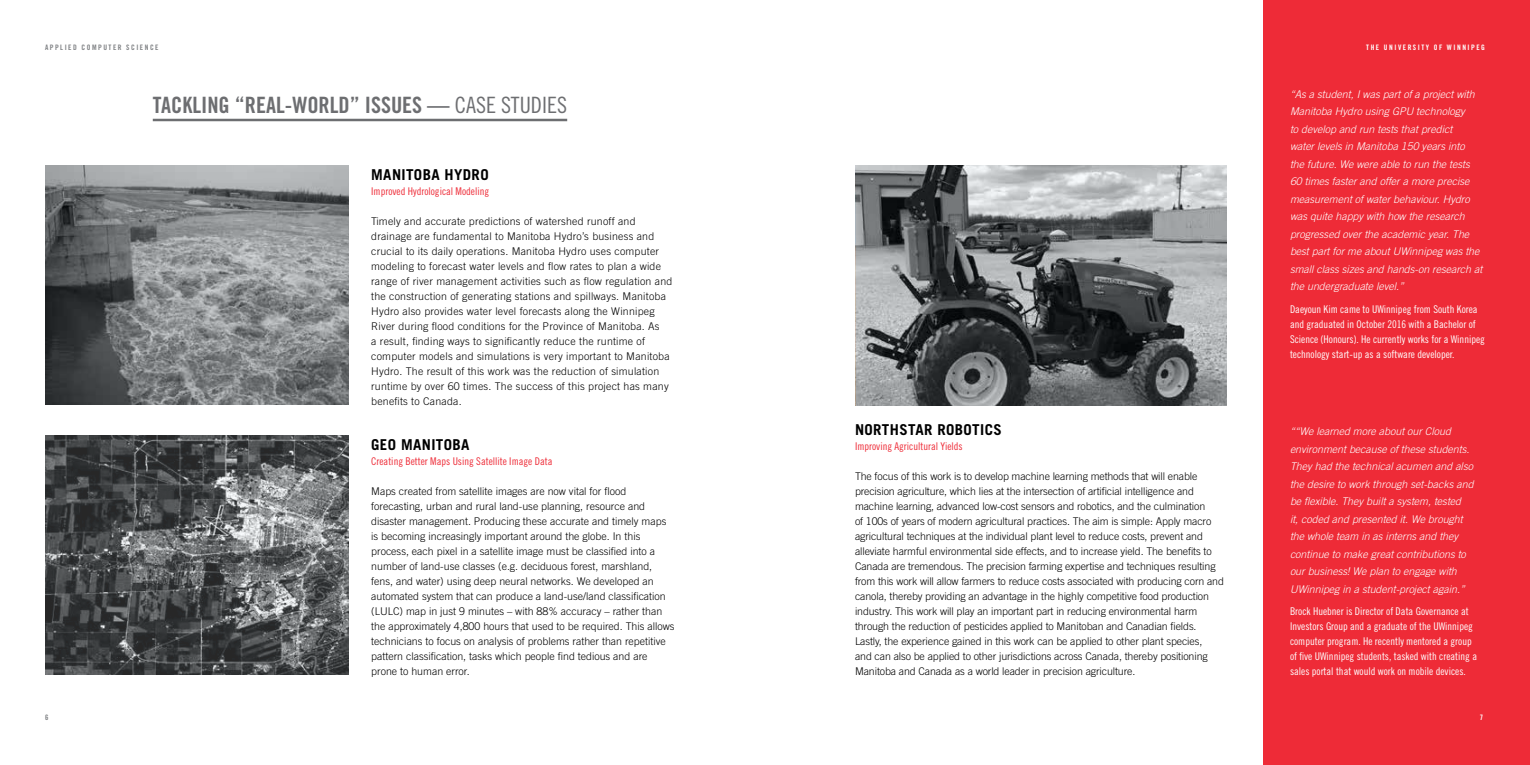
<style>
.page{position:relative;width:1530px;height:765px;background:#fff}
.page>*{position:absolute;margin:0;border:0;box-sizing:border-box;transform-origin:0 0}
.t1{font:22.5px "Trade Gothic LT Std Bd Cn 20";color:#6d6e71}
.t2{font:700 15px "Trade Gothic LT Std";letter-spacing:.025em;color:#000}
.t3{font:300 10.62px/15px "Trade Gothic LT Std";color:#000}
.t4{font:italic 300 10.62px/17.5px "Trade Gothic LT Std";color:#fff}
.t5{font:300 10.62px/15px "Trade Gothic LT Std";letter-spacing:.02em;color:#000}
.t6{font:10.62px/15px "Trade Gothic LT Std Cn 18";color:#fff}
.t7{font:10.62px "Trade Gothic LT Std Cn 18";color:#ee2b37}
.t8{font:7.5px "Trade Gothic LT Std Bd Cn 20";letter-spacing:.2em;color:#fff}
.t9{font:7.5px "Trade Gothic LT Std Bd Cn 20";letter-spacing:.2em;color:#808285}
.s1{font-family:"Trade Gothic LT Std Cn 18"}
</style>
<div class="page">
<img style="left:46px;top:435px;width:303px;height:240px">
<img style="left:46px;top:165px;width:303px;height:240px">
<div style="left:1264px;top:0;width:266px;height:765px;background:#ee2b37"></div>
<hr style="left:153px;top:119px;width:414px;height:2px;background:#6d6e71">
<img style="left:856px;top:165px;width:370px;height:241px">
<p class="t9" style="left:45px;top:43px;width:115px">APPLIED COMPUTER SCIENCE</p>
<p class="t8" style="left:1366px;top:43px;width:120px">THE UNIVERSITY OF WINNIPEG</p>
<p class="t9" style="left:45px;top:713px;width:5px">6</p>
<h1 class="t1" style="left:153px;top:91px;width:416px">TACKLING “REAL-WORLD” ISSUES — <span class="s1">CASE STUDIES</span></h1>
<p class="t4" style="left:1290px;top:85px;width:194px">“As a student, I was part of a project with Manitoba Hydro using GPU technology<br>to develop and run tests that predict<br>water levels in Manitoba 150 years into<br>the future. We were able to run the tests 60 times faster and offer a more precise measurement of water behaviour. Hydro was quite happy with how the research progressed over the academic year. The best part for me about UWinnipeg was the small class sizes and hands-on research at the undergraduate level.”</p>
<p class="t6" style="left:1290px;top:301px;width:197px">Daeyoun Kim came to UWinnipeg from South Korea and graduated in October 2016 with a Bachelor of Science (Honours). He currently works for a Winnipeg technology start-up as a software developer.</p>
<h2 class="t2" style="left:371px;top:165px;width:119px">MANITOBA HYDRO</h2>
<p class="t7" style="left:371px;top:185px;width:120px">Improved Hydrological Modeling</p>
<p class="t5" style="left:371px;top:214px;width:303px">Timely and accurate predictions of watershed runoff and drainage are fundamental to Manitoba Hydro’s business and crucial to its daily operations. Manitoba Hydro uses computer modeling to forecast water levels and flow rates to plan a wide range of river management activities such as flow regulation and the construction of generating stations and spillways. Manitoba Hydro also provides water level forecasts along the Winnipeg River during flood conditions for the Province of Manitoba. As<br>a result, finding ways to significantly reduce the runtime of computer models and simulations is very important to Manitoba Hydro. The result of this work was the reduction of simulation runtime by over 60 times. The success of this project has many benefits to Canada.</p>
<h2 class="t2" style="left:371px;top:435px;width:100px">GEO MANITOBA</h2>
<p class="t7" style="left:371px;top:455px;width:183px">Creating Better Maps Using Satellite Image Data</p>
<p class="t3" style="left:371px;top:484px;width:305px">Maps created from satellite images are now vital for flood forecasting, urban and rural land-use planning, resource and disaster management. Producing these accurate and timely maps is becoming increasingly important around the globe. In this process, each pixel in a satellite image must be classified into a number of land-use classes (e.g. deciduous forest, marshland, fens, and water) using deep neural networks. We developed an automated system that can produce a land-use/land classification (LULC) map in just 9 minutes – with 88% accuracy – rather than the approximately 4,800 hours that used to be required. This allows technicians to focus on analysis of problems rather than repetitive pattern classification, tasks which people find tedious and are prone to human error.</p>
<h2 class="t2" style="left:855px;top:420px;width:148px">NORTHSTAR ROBOTICS</h2>
<p class="t7" style="left:855px;top:440px;width:109px">Improving Agricultural Yields</p>
<p class="t3" style="left:855px;top:469px;width:370px">The focus of this work is to develop machine learning methods that will enable precision agriculture, which lies at the intersection of artificial intelligence and machine learning, advanced low-cost sensors and robotics, and the culmination<br>of 100s of years of modern agricultural practices. The aim is simple: Apply macro agricultural techniques at the individual plant level to reduce costs, prevent and alleviate harmful environmental side effects, and to increase yield. The benefits to Canada are tremendous. The precision farming expertise and techniques resulting from this work will allow farmers to reduce costs associated with producing corn and canola, thereby providing an advantage in the highly competitive food production industry. This work will play an important part in reducing environmental harm through the reduction of pesticides applied to Manitoban and Canadian fields.<br>Lastly, the experience gained in this work can be applied to other plant species,<br>and can also be applied to other jurisdictions across Canada, thereby positioning Manitoba and Canada as a world leader in precision agriculture.</p>
<p class="t4" style="left:1290px;top:423px;width:185px">““We learned more about our Cloud environment because of these students.<br>They had the technical acumen and also the desire to work through set-backs and be flexible. They built a system, tested<br>it, coded and presented it. We brought the whole team in as interns and they continue to make great contributions to our business! We plan to engage with UWinnipeg in a student-project again.”</p>
<p class="t6" style="left:1290px;top:604px;width:189px">Brock Huebner is Director of Data Governance at Investors Group and a graduate of the UWinnipeg computer program. He recently mentored a group of five UWinnipeg students, tasked with creating a sales portal that would work on mobile devices.</p>
<p class="t8" style="left:1480px;top:713px;width:5px">7</p>
</div>
